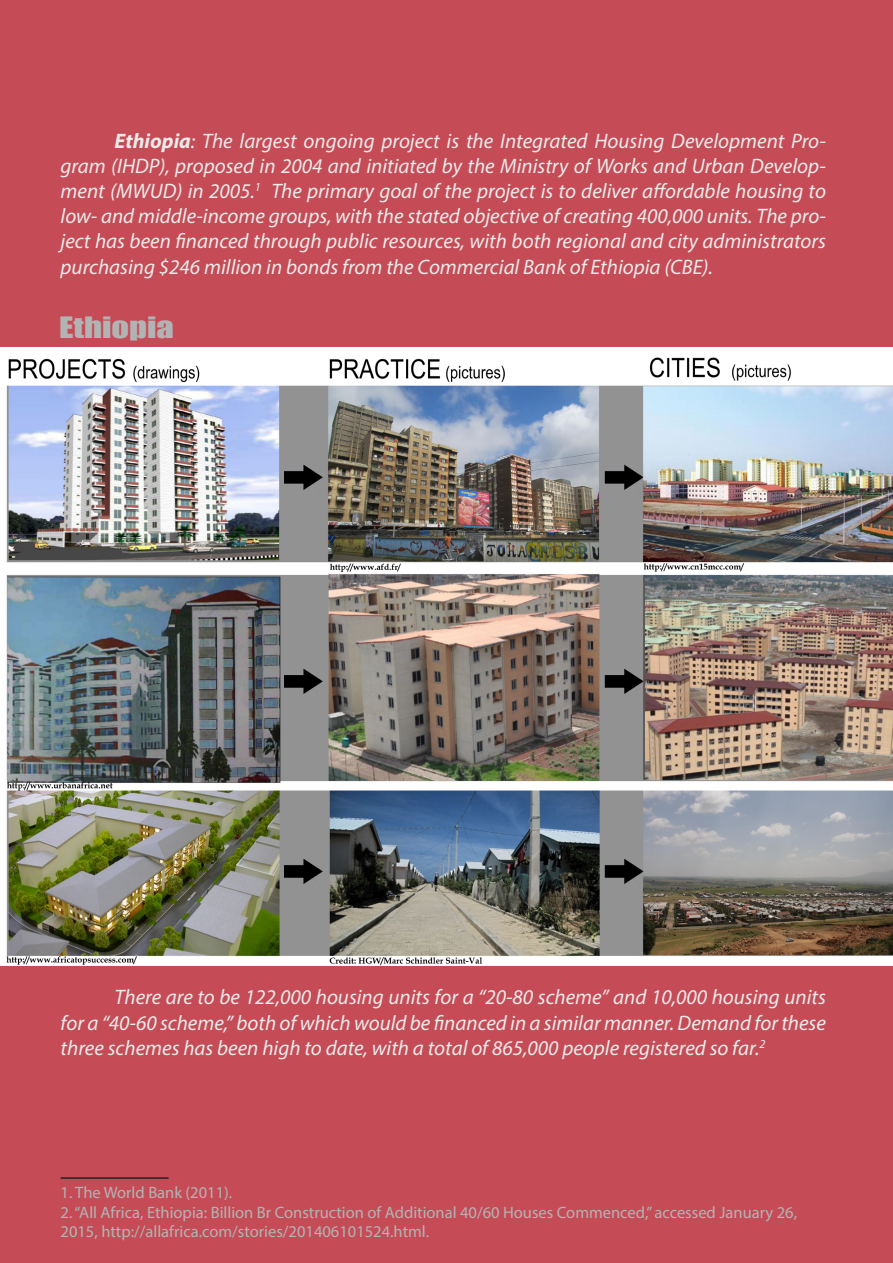
<style>
.page{position:relative;width:893px;height:1263px;background:#c54c57}
.page>*{position:absolute;margin:0;border:0;box-sizing:border-box;transform-origin:0 0}
.t1{font:27px "Impact";color:#b3b3b3;scale:1.28 1}
.t2{font:italic 21px/25.2px "Myriad Pro";color:#ebebea;text-align:justify}
.t3{font:16.5px/19.8px "Myriad Pro";color:#b3b3b3}
.s1{font-weight:700}
</style>
<div class="page">
<img style="left:0;top:347px;width:893px;height:619px">
<hr style="left:61px;top:1177px;width:108px;height:2px;background:#231f20">
<p class="t2" style="left:61px;top:128px;width:767px;text-indent:54px"><span class="s1">Ethiopia</span>: The largest ongoing project is the Integrated Housing Development Pro&shy;gram (IHDP), proposed in 2004 and initiated by the Ministry of Works and Urban Develop&shy;ment (MWUD) in 2005.<sup>1</sup> The primary goal of the project is to deliver affordable housing to low- and middle-income groups, with the stated objective of creating 400,000 units. The pro&shy;ject has been financed through public resources, with both regional and city administrators purchasing $246 million in bonds from the Commercial Bank of Ethiopia (CBE).</p>
<p class="t1" style="left:59px;top:306px;width:91px">Ethiopia</p>
<p class="t2" style="left:61px;top:984px;width:767px;text-indent:54px">There are to be 122,000 housing units for a “20-80 scheme” and 10,000 housing units for a “40-60 scheme,” both of which would be financed in a similar manner. Demand for these three schemes has been high to date, with a total of 865,000 people registered so far.<sup>2</sup></p>
<p class="t3" style="left:61px;top:1182px;width:173px">1. The World Bank (2011).</p>
<p class="t3" style="left:61px;top:1202px;width:738px">2. “All Africa, Ethiopia: Billion Br Construction of Additional 40/60 Houses Commenced,” accessed January 26,<br>2015, http://allafrica.com/stories/201406101524.html.</p>
</div>
